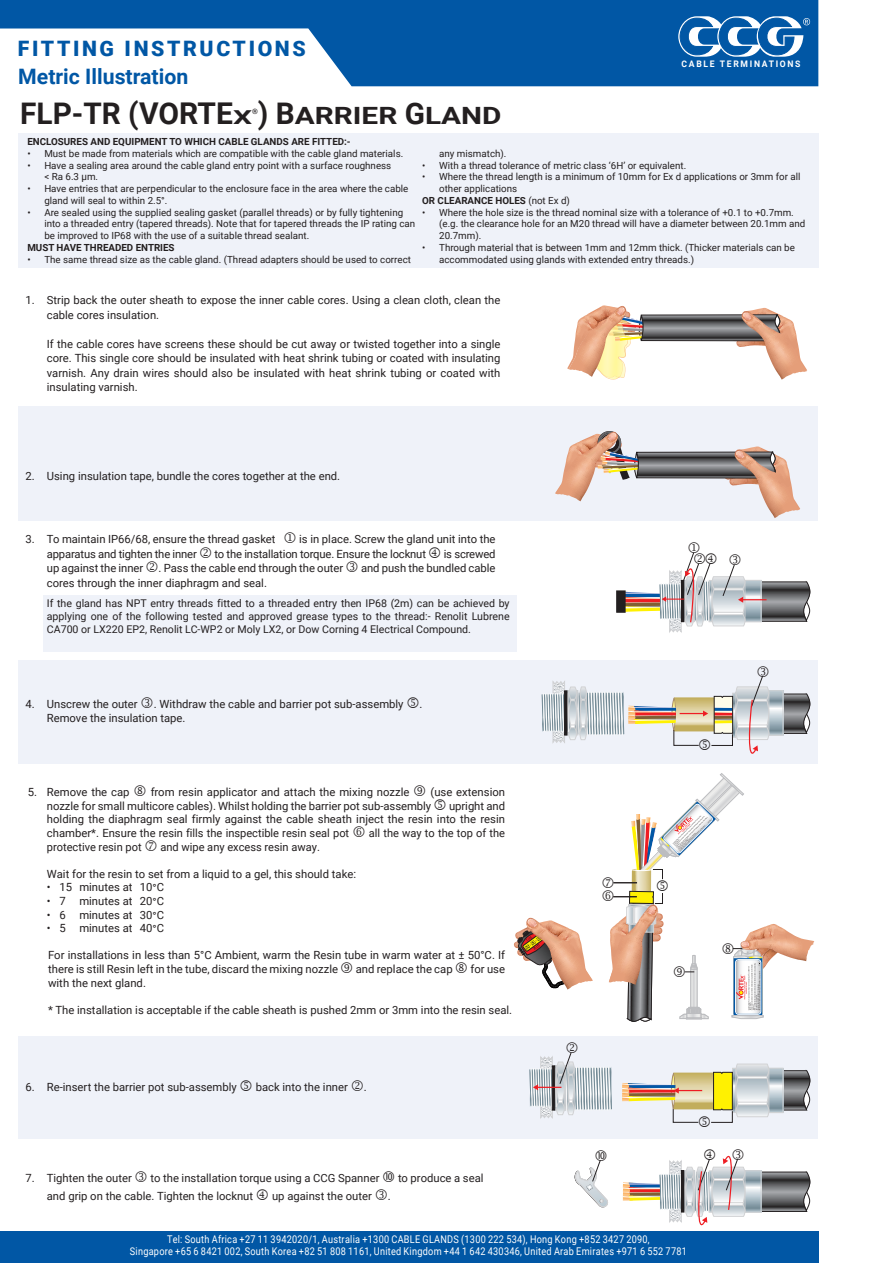
<style>
.page{position:relative;width:893px;height:1263px;background:#fff}
.page>*{position:absolute;margin:0;border:0;box-sizing:border-box;transform-origin:0 0}
.t1{font:700 29.7px "Roboto";color:#231f20}
.t2{font:700 23.85px "Roboto";color:#231f20;scale:1.25 1}
.t3{font:900 21.3px "Roboto";letter-spacing:.125em;color:#0157a5}
.t4{font:700 21.3px "Roboto";color:#0157a5}
.t5{font:14.85px "Wingdings 2";color:#231f20}
.t6{font:11.25px/14.4px "Roboto";color:#231f20}
.t7{font:10.65px/12.8px "Roboto";color:#231f20;text-align:justify}
.t8{font:10.65px/12px "Roboto";letter-spacing:.03em;color:#fff;text-align:center;scale:.86 1}
.t9{font:9.75px/11.7px "Roboto";color:#231f20}
.t10{font:700 9.75px "Roboto";color:#231f20}
.t11{font:700 9px "Roboto";letter-spacing:.195em;color:#fff;scale:.95 1}
.t12{font:700 7.5px "Roboto";color:#231f20}
.s1{font-size:30px}
.s2{font-size:19.2px}
.s3{font-size:29.7px}
.s4{font-weight:400}
</style>
<div class="page">
<div style="left:0;top:1231px;width:818px;height:32px;background:#0157a5"></div>
<svg style="left:0;top:0;width:818px;height:86px;fill:#0157a5"></svg>
<svg style="left:678px;top:16px;width:132px;height:41px"></svg>
<div style="left:18px;top:133px;width:800px;height:134px;background:#eff2f9"></div>
<div style="left:18px;top:406px;width:800px;height:114px;background:#eff2f9"></div>
<div style="left:18px;top:660px;width:800px;height:103px;background:#eff2f9"></div>
<div style="left:18px;top:1036px;width:800px;height:102px;background:#eff2f9"></div>
<svg style="left:514px;top:918px;width:79px;height:71px"></svg>
<svg style="left:622px;top:1064px;width:188px;height:59px"></svg>
<svg style="left:761px;top:1172px;width:49px;height:40px;background:#6d6e70"></svg>
<svg style="left:745px;top:1173px;width:14px;height:37px"></svg>
<div style="left:715px;top:1171px;width:46px;height:41px;border:1px solid #d1d2d4"></div>
<div style="left:598px;top:431px;width:23px;height:23px;border:1px solid #6c6d70;border-radius:50%"></div>
<svg style="left:555px;top:432px;width:245px;height:86px"></svg>
<svg style="left:567px;top:305px;width:240px;height:75px"></svg>
<div style="left:43px;top:595px;width:473px;height:57px;background:#eff2f9"></div>
<svg style="left:542px;top:676px;width:268px;height:88px"></svg>
<svg style="left:529px;top:1052px;width:83px;height:67px"></svg>
<svg style="left:623px;top:1155px;width:122px;height:71px"></svg>
<svg style="left:616px;top:552px;width:194px;height:80px"></svg>
<svg style="left:575px;top:1160px;width:33px;height:48px"></svg>
<svg style="left:609px;top:773px;width:205px;height:249px"></svg>
<h3 class="t3" style="left:18px;top:34px;width:289px">FITTING INSTRUCTIONS</h3>
<h3 class="t4" style="left:18px;top:61px;width:172px">Metric Illustration</h3>
<h1 class="t1" style="left:20px;top:93px;width:233px">FLP-TR <span class="s1">(VORTE</span><span class="s2">X</span></h1>
<p class="t12" style="left:252px;top:106px;width:7px">®</p>
<h2 class="t2" style="left:258px;top:99px;width:196px"><span class="s1">)</span> <span class="s3">B</span>ARRIER <span class="s3">G</span>LAND</h2>
<p class="t11" style="left:682px;top:58px;width:127px">CABLE TERMINATIONS</p>
<p class="t10" style="left:27px;top:135px;width:325px">ENCLOSURES AND EQUIPMENT TO WHICH CABLE GLANDS ARE FITTED:-</p>
<p class="t9" style="left:27px;top:147px;width:377px">• Must be made from materials which are compatible with the cable gland materials.</p>
<p class="t9" style="left:44px;top:159px;width:348px;text-indent:-17px">• Have a sealing area around the cable gland entry point with a surface roughness &lt; Ra 6.3 µm.</p>
<p class="t9" style="left:44px;top:182px;width:366px;text-indent:-17px">• Have entries that are perpendicular to the enclosure face in the area where the cable gland will seal to within 2.5°.</p>
<p class="t9" style="left:44px;top:206px;width:372px;text-indent:-17px">• Are sealed using the supplied sealing gasket (parallel threads) or by fully tightening into a threaded entry (tapered threads). Note that for tapered threads the IP rating can be improved to IP68 with the use of a suitable thread sealant.</p>
<p class="t10" style="left:27px;top:240px;width:149px">MUST HAVE THREADED ENTRIES</p>
<p class="t9" style="left:27px;top:253px;width:385px">• The same thread size as the cable gland. (Thread adapters should be used to correct</p>
<p class="t9" style="left:439px;top:147px;width:69px">any mismatch).</p>
<p class="t9" style="left:422px;top:159px;width:266px">• With a thread tolerance of metric class ‘6H’ or equivalent.</p>
<p class="t9" style="left:422px;top:171px;width:380px">• Where the thread length is a minimum of 10mm for Ex d applications or 3mm for all</p>
<p class="t9" style="left:439px;top:182px;width:80px">other applications</p>
<p class="t10" style="left:422px;top:193px;width:149px">OR CLEARANCE HOLES <span class="s4">(not Ex d)</span></p>
<p class="t9" style="left:439px;top:206px;width:368px;text-indent:-17px">• Where the hole size is the thread nominal size with a tolerance of +0.1 to +0.7mm. (e.g. the clearance hole for an M20 thread will have a diameter between 20.1mm and<br>20.7mm).</p>
<p class="t9" style="left:439px;top:241px;width:357px;text-indent:-17px">• Through material that is between 1mm and 12mm thick. (Thicker materials can be accommodated using glands with extended entry threads.)</p>
<p class="t6" style="left:47px;top:293px;width:455px;text-indent:-21px">1. Strip back the outer sheath to expose the inner cable cores. Using a clean cloth, clean the cable cores insulation.</p>
<p class="t6" style="left:47px;top:336px;width:455px;text-align:justify">If the cable cores have screens these should be cut away or twisted together into a single core. This single core should be insulated with heat shrink tubing or coated with insulating varnish. Any drain wires should also be insulated with heat shrink tubing or coated with insulating varnish.</p>
<p class="t6" style="left:26px;top:468px;width:316px">2. Using insulation tape, bundle the cores together at the end.</p>
<p class="t6" style="left:26px;top:532px;width:251px">3. To maintain IP66/68, ensure the thread gasket</p>
<p class="t6" style="left:299px;top:532px;width:198px">is in place. Screw the gland unit into the</p>
<p class="t6" style="left:47px;top:546px;width:151px">apparatus and tighten the inner</p>
<p class="t6" style="left:215px;top:546px;width:213px">to the installation torque. Ensure the locknut</p>
<p class="t6" style="left:444px;top:546px;width:53px">is screwed</p>
<p class="t6" style="left:47px;top:560px;width:98px">up against the inner</p>
<p class="t6" style="left:47px;top:560px;width:450px;text-indent:112px">. Pass the cable end through the outer ● and push the bundled cable cores through the inner diaphragm and seal.</p>
<p class="t7" style="left:47px;top:596px;width:464px">If the gland has NPT entry threads fitted to a threaded entry then IP68 (2m) can be achieved by applying one of the following tested and approved grease types to the thread:- Renolit Lubrene CA700 or LX220 EP2, Renolit LC-WP2 or Moly LX2, or Dow Corning 4 Electrical Compound.</p>
<p class="t6" style="left:47px;top:696px;width:377px;text-indent:-21px">4. Unscrew the outer ●. Withdraw the cable and barrier pot sub-assembly ■.<br>Remove the insulation tape.</p>
<p class="t6" style="left:47px;top:785px;width:460px;line-height:13.6px;text-align:justify;text-indent:384px">(use extension nozzle for small multicore cables). Whilst holding the barrier pot sub-assembly ■ upright and holding the diaphragm seal firmly against the cable sheath inject the resin into the resin chamber*. Ensure the resin fills the inspectible resin seal pot □ all the way to the top of the protective resin pot</p>
<p class="t6" style="left:28px;top:784px;width:103px">5. Remove the cap</p>
<p class="t6" style="left:151px;top:784px;width:260px">from resin applicator and attach the mixing nozzle</p>
<p class="t6" style="left:160px;top:839px;width:161px">and wipe any excess resin away.</p>
<p class="t6" style="left:47px;top:866px;width:311px">Wait for the resin to set from a liquid to a gel, this should take:</p>
<p class="t6" style="left:47px;top:880px;width:119px">• 15 minutes at 10°C</p>
<p class="t6" style="left:47px;top:893px;width:119px">• 7 minutes at 20°C</p>
<p class="t6" style="left:47px;top:907px;width:119px">• 6 minutes at 30°C</p>
<p class="t6" style="left:47px;top:920px;width:119px">• 5 minutes at 40°C</p>
<p class="t6" style="left:48px;top:948px;width:459px;line-height:13.6px">For installations in less than 5°C Ambient, warm the Resin tube in warm water at ± 50°C. If there is still Resin left in the tube, discard the mixing nozzle</p>
<p class="t6" style="left:356px;top:961px;width:98px">and replace the cap</p>
<p class="t6" style="left:470px;top:961px;width:36px">for use</p>
<p class="t6" style="left:48px;top:975px;width:99px">with the next gland.</p>
<p class="t6" style="left:48px;top:1002px;width:466px">* The installation is acceptable if the cable sheath is pushed 2mm or 3mm into the resin seal.</p>
<h3 class="t5" style="left:728px;top:553px;width:15px">●</h3>
<h3 class="t5" style="left:698px;top:737px;width:15px">■</h3>
<h3 class="t5" style="left:757px;top:664px;width:15px">●</h3>
<h3 class="t5" style="left:656px;top:879px;width:15px">■</h3>
<p class="t6" style="left:26px;top:1079px;width:324px">6. Re-insert the barrier pot sub-assembly ■ back into the inner</p>
<p class="t6" style="left:364px;top:1079px;width:4px">.</p>
<h3 class="t5" style="left:698px;top:1114px;width:15px">■</h3>
<p class="t6" style="left:26px;top:1170px;width:355px">7. Tighten the outer ● to the installation torque using a CCG Spanner</p>
<p class="t6" style="left:398px;top:1170px;width:87px">to produce a seal</p>
<p class="t6" style="left:47px;top:1188px;width:208px">and grip on the cable. Tighten the locknut</p>
<p class="t6" style="left:272px;top:1188px;width:120px">up against the outer ●.</p>
<p class="t8" style="left:130px;top:1232px;width:649px">Tel: South Africa +27 11 3942020/1, Australia +1300 CABLE GLANDS (1300 222 534), Hong Kong +852 3427 2090,<br>Singapore +65 6 8421 002, South Korea +82 51 808 1161, United Kingdom +44 1 642 430346, United Arab Emirates +971 6 552 7781</p>
<h3 class="t5" style="left:731px;top:1147px;width:15px">●</h3>
</div>
